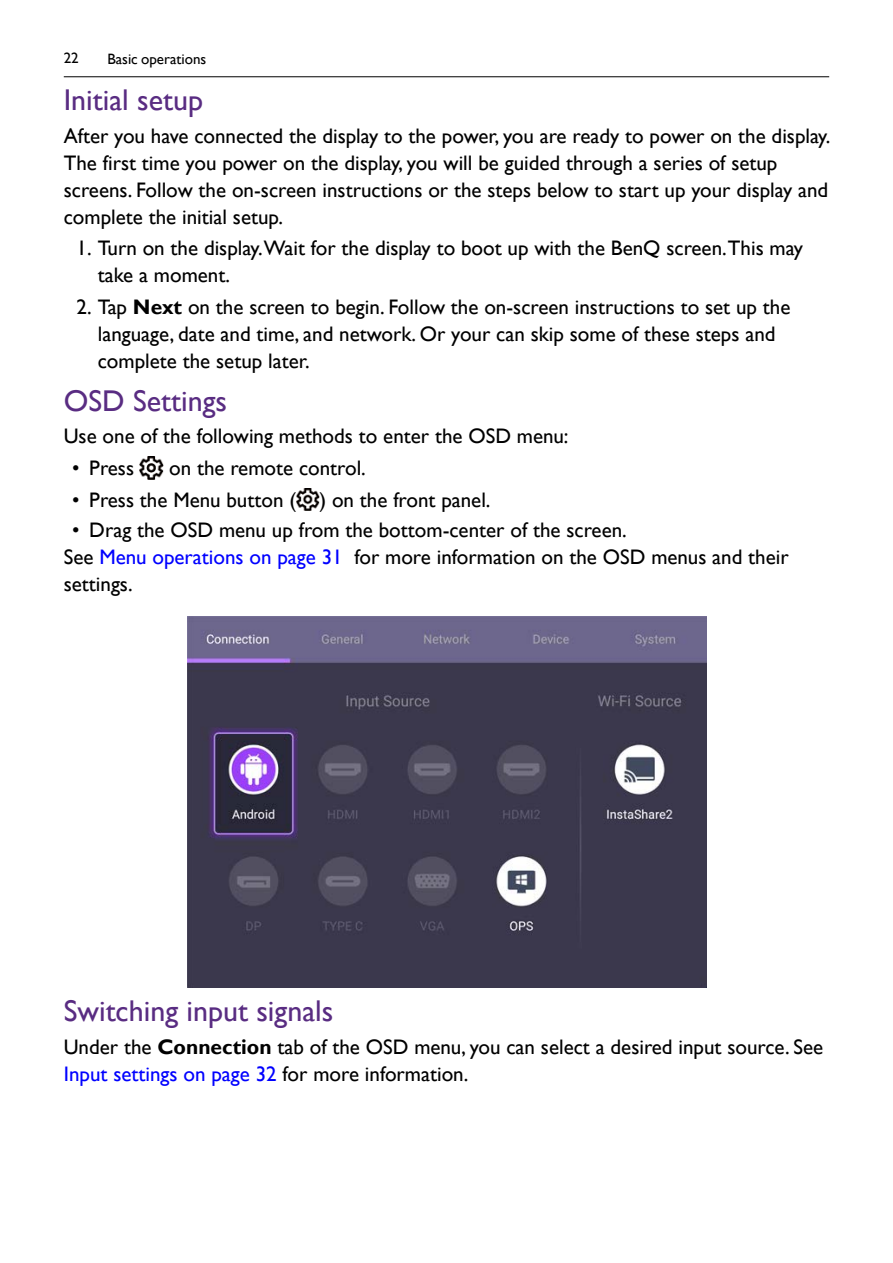
<style>
.page{position:relative;width:893px;height:1263px;background:#fff}
.page>*{position:absolute;margin:0;border:0;box-sizing:border-box;transform-origin:0 0}
.t1{font:30px "Gill Sans";color:#592c82}
.t2{font:21px/27px "Gill Sans";color:#000}
.t3{font:15px "Gill Sans";color:#000}
.s1{font-weight:700}
.s2{color:#00f}
</style>
<div class="page">
<hr style="left:64px;top:77px;width:765px;height:1px;background:#000">
<img style="left:140px;top:457px;width:23px;height:22px">
<img style="left:296px;top:488px;width:23px;height:23px">
<img style="left:187px;top:617px;width:519px;height:371px">
<p class="t3" style="left:64px;top:49px;width:16px">22</p>
<p class="t3" style="left:107px;top:50px;width:100px">Basic operations</p>
<h1 class="t1" style="left:64px;top:83px;width:141px">Initial setup</h1>
<p class="t2" style="left:64px;top:123px;width:768px">After you have connected the display to the power, you are ready to power on the display.<br>The first time you power on the display, you will be guided through a series of setup screens. Follow the on-screen instructions or the steps below to start up your display and complete the initial setup.</p>
<p class="t2" style="left:98px;top:235px;width:707px;text-indent:-21px">1. Turn on the display.Wait for the display to boot up with the BenQ screen.This may take a moment.</p>
<p class="t2" style="left:98px;top:293px;width:694px;text-indent:-21px">2. Tap <span class="s1">Next</span> on the screen to begin. Follow the on-screen instructions to set up the language, date and time, and network. Or your can skip some of these steps and complete the setup later.</p>
<h1 class="t1" style="left:64px;top:383px;width:165px">OSD Settings</h1>
<p class="t2" style="left:64px;top:423px;width:506px">Use one of the following methods to enter the OSD menu:</p>
<p class="t2" style="left:72px;top:455px;width:63px">• Press</p>
<p class="t2" style="left:169px;top:455px;width:198px">on the remote control.</p>
<p class="t2" style="left:72px;top:486px;width:420px">• Press the Menu button ( ) on the front panel.</p>
<p class="t2" style="left:64px;top:517px;width:726px;text-indent:9px">• Drag the OSD menu up from the bottom-center of the screen.<br>See <span class="s2">Menu operations on page 31</span> for more information on the OSD menus and their settings.</p>
<h1 class="t1" style="left:64px;top:994px;width:271px">Switching input signals</h1>
<p class="t2" style="left:64px;top:1034px;width:761px">Under the <span class="s1">Connection</span> tab of the OSD menu, you can select a desired input source. See<br><span class="s2">Input settings on page 32</span> for more information.</p>
</div>
